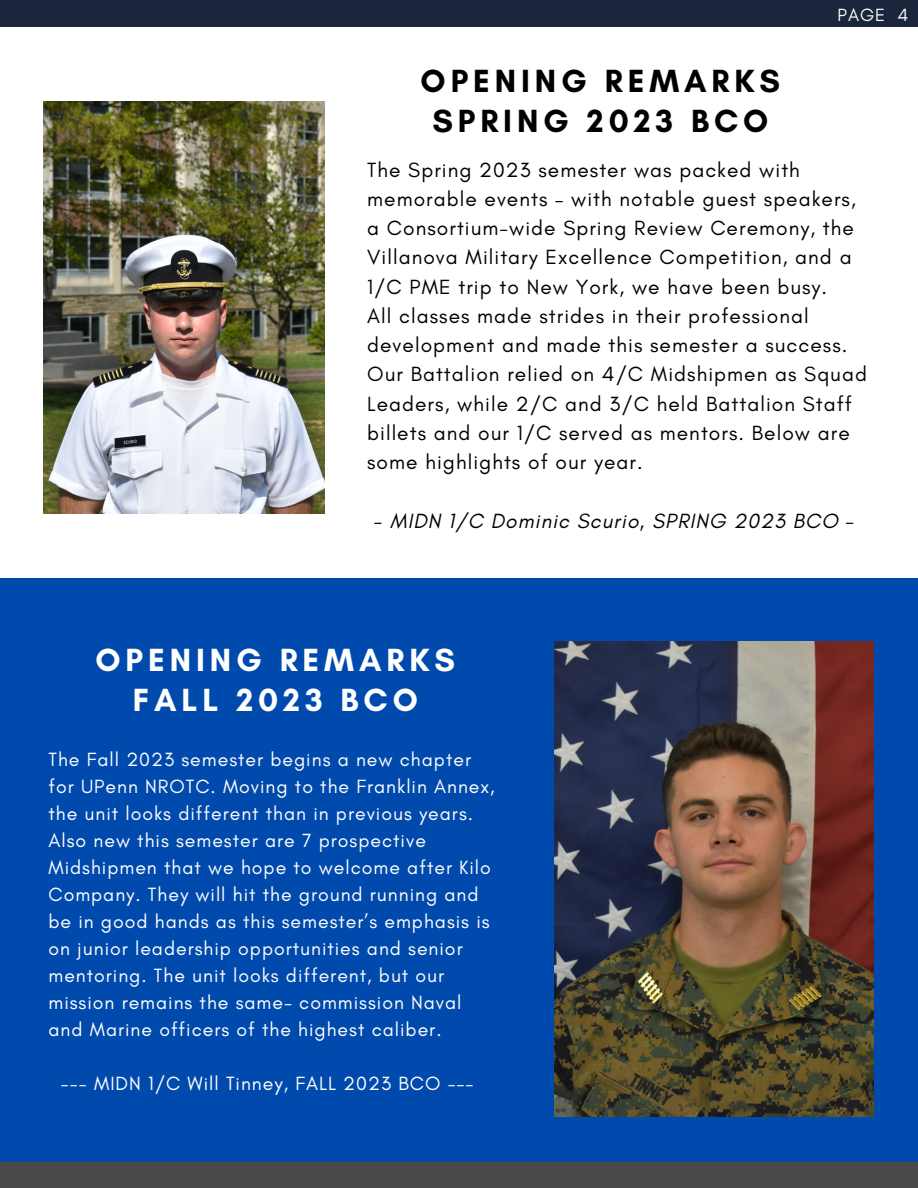
<style>
.page{position:relative;width:918px;height:1188px;background:#fff}
.page>*{position:absolute;margin:0;border:0;box-sizing:border-box;transform-origin:0 0}
.t1{font:700 32.7px/40.5px "Glacial Indifference";letter-spacing:.15em;color:#000;text-align:center}
.t2{font:700 32.7px/40.5px "Glacial Indifference";letter-spacing:.15em;color:#fff;text-align:center}
.t3{font:21px/29.2px "Glacial Indifference";letter-spacing:.05em;color:#000}
.t4{font:italic 21px "Glacial Indifference";letter-spacing:.05em;color:#000}
.t5{font:19.5px/27px "Glacial Indifference";letter-spacing:.05em;color:#fff}
.t6{font:18px "Glacial Indifference";color:#fff}
.s1{font-style:normal}
</style>
<div class="page">
<div style="left:0;top:579px;width:918px;height:600px;background:#004aad"></div>
<div style="left:0;top:0;width:918px;height:27px;background:#1b253c"></div>
<div style="left:0;top:1162px;width:918px;height:26px;background:#494748"></div>
<img style="left:43px;top:102px;width:282px;height:412px">
<img style="left:555px;top:641px;width:318px;height:475px">
<p class="t1" style="left:421px;top:60px;width:361px">OPENING REMARKS<br>SPRING 2023 BCO</p>
<p class="t6" style="left:838px;top:4px;width:72px">PAGE 4</p>
<p class="t3" style="left:367px;top:155px;width:490px">The Spring 2023 semester was packed with memorable events – with notable guest speakers, a Consortium-wide Spring Review Ceremony, the Villanova Military Excellence Competition, and a 1/C PME trip to New York, we have been busy.</p>
<p class="t3" style="left:367px;top:301px;width:501px">All classes made strides in their professional development and made this semester a success.<br>Our Battalion relied on 4/C Midshipmen as Squad Leaders, while 2/C and 3/C held Battalion Staff billets and our 1/C served as mentors. Below are some highlights of our year.</p>
<p class="t4" style="left:374px;top:508px;width:482px"><span class="s1">-</span> MIDN 1/C Dominic Scurio, SPRING 2023 BCO -</p>
<p class="t2" style="left:96px;top:639px;width:361px">OPENING REMARKS<br>FALL 2023 BCO</p>
<p class="t5" style="left:48px;top:746px;width:448px">The Fall 2023 semester begins a new chapter for UPenn NROTC. Moving to the Franklin Annex, the unit looks different than in previous years.<br>Also new this semester are 7 prospective Midshipmen that we hope to welcome after Kilo Company. They will hit the ground running and be in good hands as this semester’s emphasis is on junior leadership opportunities and senior mentoring. The unit looks different, but our mission remains the same- commission Naval and Marine officers of the highest caliber.</p>
<p class="t5" style="left:61px;top:1070px;width:414px">--- MIDN 1/C Will Tinney, FALL 2023 BCO ---</p>
</div>
